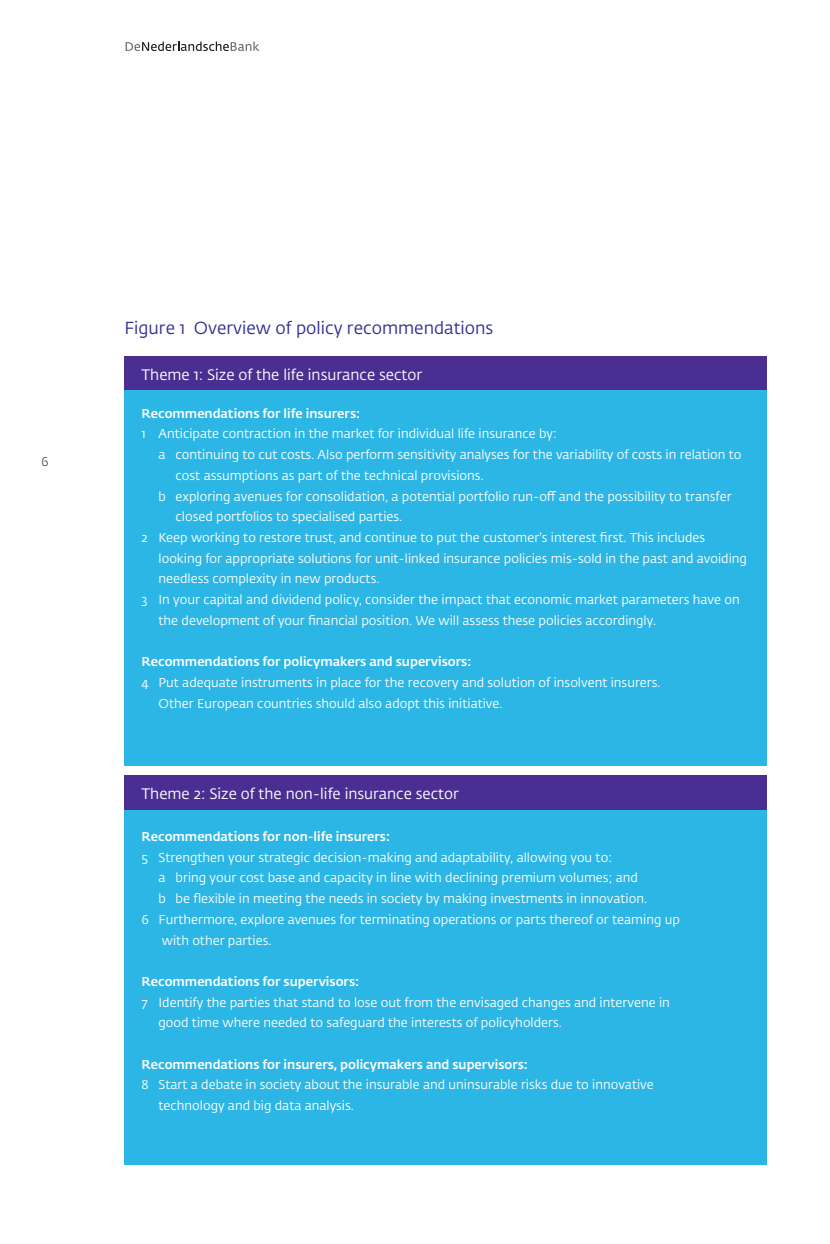
<style>
.page{position:relative;width:830px;height:1244px;background:#fff}
.page>*{position:absolute;margin:0;border:0;box-sizing:border-box;transform-origin:0 0}
.t1{font:17.25px "DNB Fedra";color:#2e3092}
.t2{font:15px "DNB Fedra";color:#fff}
.t3{font:12.75px/20.7px "DNB Fedra";color:#fff}
.t4{font:500 12.75px "DNB Fedra";color:#fff}
.t5{font:300 12.75px "DNB Fedra";color:#231f20}
</style>
<div class="page">
<svg style="left:125px;top:42px;width:134px;height:9px"></svg>
<div style="left:124px;top:357px;width:642px;height:34px;background:#4a2e92"></div>
<div style="left:124px;top:391px;width:642px;height:375px;background:#2bb6e6"></div>
<div style="left:124px;top:776px;width:642px;height:34px;background:#4a2e92"></div>
<div style="left:124px;top:810px;width:642px;height:354px;background:#2bb6e6"></div>
<p class="t5" style="left:41px;top:454px;width:8px">6</p>
<h1 class="t1" style="left:124px;top:317px;width:370px">Figure 1 Overview of policy recommendations</h1>
<p class="t2" style="left:141px;top:365px;width:282px">Theme 1: Size of the life insurance sector</p>
<p class="t4" style="left:141px;top:405px;width:220px">Recommendations for life insurers:</p>
<p class="t3" style="left:141px;top:424px;width:416px">1 Anticipate contraction in the market for individual life insurance by:</p>
<p class="t3" style="left:158px;top:444px;width:584px">a continuing to cut costs. Also perform sensitivity analyses for the variability of costs in relation to</p>
<p class="t3" style="left:175px;top:465px;width:309px">cost assumptions as part of the technical provisions.</p>
<p class="t3" style="left:158px;top:486px;width:574px">b exploring avenues for consolidation, a potential portfolio run-off and the possibility to transfer</p>
<p class="t3" style="left:175px;top:507px;width:228px">closed portfolios to specialised parties.</p>
<p class="t3" style="left:141px;top:527px;width:565px">2 Keep working to restore trust, and continue to put the customer's interest first. This includes</p>
<p class="t3" style="left:158px;top:548px;width:589px">looking for appropriate solutions for unit-linked insurance policies mis-sold in the past and avoiding</p>
<p class="t3" style="left:158px;top:569px;width:222px">needless complexity in new products.</p>
<p class="t3" style="left:141px;top:589px;width:599px">3 In your capital and dividend policy, consider the impact that economic market parameters have on</p>
<p class="t3" style="left:158px;top:610px;width:499px">the development of your financial position. We will assess these policies accordingly.</p>
<p class="t4" style="left:141px;top:654px;width:331px">Recommendations for policymakers and supervisors:</p>
<p class="t3" style="left:158px;top:672px;width:503px;text-indent:-17px">4 Put adequate instruments in place for the recovery and solution of insolvent insurers.<br>Other European countries should also adopt this initiative.</p>
<p class="t2" style="left:141px;top:784px;width:319px">Theme 2: Size of the non-life insurance sector</p>
<p class="t4" style="left:141px;top:828px;width:250px">Recommendations for non-life insurers:</p>
<p class="t3" style="left:141px;top:847px;width:472px">5 Strengthen your strategic decision-making and adaptability, allowing you to:</p>
<p class="t3" style="left:158px;top:868px;width:480px">a bring your cost base and capacity in line with declining premium volumes; and</p>
<p class="t3" style="left:158px;top:888px;width:489px">b be flexible in meeting the needs in society by making investments in innovation.</p>
<p class="t3" style="left:141px;top:909px;width:539px">6 Furthermore, explore avenues for terminating operations or parts thereof or teaming up</p>
<p class="t3" style="left:162px;top:930px;width:111px">with other parties.</p>
<p class="t4" style="left:141px;top:973px;width:219px">Recommendations for supervisors:</p>
<p class="t3" style="left:158px;top:992px;width:512px;text-indent:-17px">7 Identify the parties that stand to lose out from the envisaged changes and intervene in good time where needed to safeguard the interests of policyholders.</p>
<p class="t4" style="left:141px;top:1056px;width:388px">Recommendations for insurers, policymakers and supervisors:</p>
<p class="t3" style="left:158px;top:1075px;width:496px;text-indent:-17px">8 Start a debate in society about the insurable and uninsurable risks due to innovative technology and big data analysis.</p>
</div>
